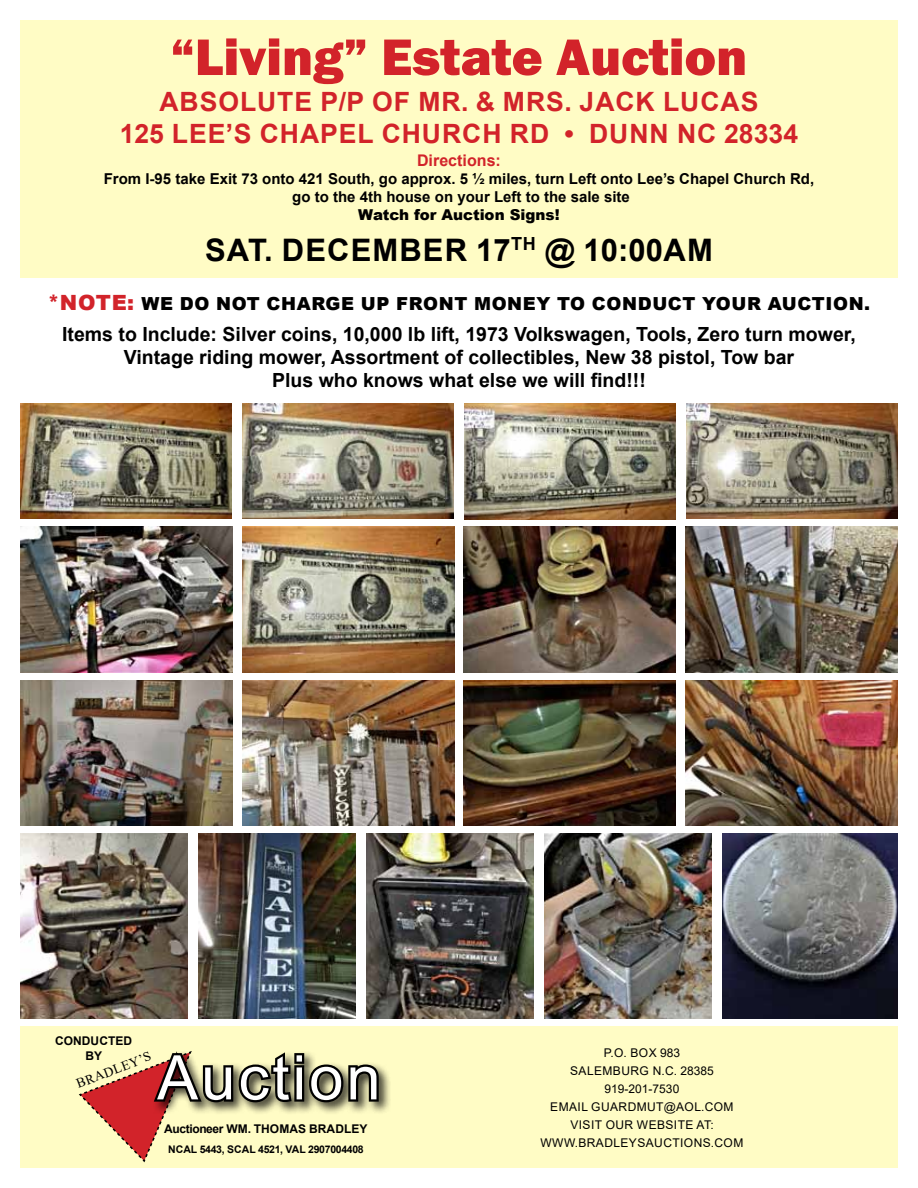
<style>
.page{position:relative;width:918px;height:1188px;background:#fff}
.page>*{position:absolute;margin:0;border:0;box-sizing:border-box;transform-origin:0 0}
.t1{font:61.5px "Arial";color:#fff}
.t2{font:800 53.25px "Franklin Gothic";color:#d2232a}
.t3{font:700 31.05px "Arial";letter-spacing:.035em;color:#000}
.t4{font:700 26.55px/32px "Arial";letter-spacing:.035em;color:#d2232a;text-align:center}
.t5{font:700 19.5px/23.4px "Arial";color:#000;text-align:center}
.t6{font:900 18px "Arial";letter-spacing:.035em;color:#000}
.t7{font:700 16.05px "Arial";color:#d2232a}
.t8{font:700 15px/18px "Arial";color:#000;text-align:center}
.t9{font:900 15px "Arial";color:#000}
.t10{font:13.5px "Times New Roman";color:#000}
.t11{font:12px "Arial";letter-spacing:.035em;color:#000}
.t12{font:700 12px/14.4px "Arial";letter-spacing:.005em;color:#000;text-align:center}
.t13{font:12px "Arial";color:#000}
.t14{font:700 10.5px "Arial";letter-spacing:-.03em;color:#000}
.s1{font-size:21px;color:#d2232a}
</style>
<div class="page">
<div style="left:20px;top:20px;width:878px;height:258px;background:#fffcc5"></div>
<div style="left:20px;top:1026px;width:878px;height:142px;background:#fffcc5"></div>
<div style="left:151px;top:1049px;width:240px;height:65px;background:#000;opacity:.75"></div>
<svg style="left:79px;top:1049px;width:302px;height:114px"></svg>
<img style="left:20px;top:404px;width:212px;height:115px">
<img style="left:242px;top:404px;width:212px;height:115px">
<img style="left:464px;top:404px;width:212px;height:115px">
<img style="left:686px;top:404px;width:212px;height:115px">
<img style="left:20px;top:834px;width:168px;height:185px">
<img style="left:198px;top:834px;width:157px;height:184px">
<img style="left:366px;top:834px;width:168px;height:185px">
<img style="left:544px;top:834px;width:168px;height:185px">
<img style="left:20px;top:526px;width:212px;height:146px">
<img style="left:20px;top:680px;width:212px;height:146px">
<img style="left:242px;top:680px;width:212px;height:146px">
<img style="left:464px;top:526px;width:212px;height:146px">
<img style="left:464px;top:680px;width:212px;height:146px">
<img style="left:686px;top:526px;width:212px;height:146px">
<img style="left:686px;top:680px;width:212px;height:146px">
<img style="left:722px;top:834px;width:176px;height:184px">
<img style="left:242px;top:527px;width:212px;height:145px">
<h2 class="t2" style="left:170px;top:23px;width:578px">“Living” Estate Auction</h2>
<h3 class="t4" style="left:120px;top:86px;width:680px">Absolute P/P of Mr. &amp; Mrs. Jack Lucas<br>125 Lee’s Chapel Church Rd • Dunn NC 28334</h3>
<p class="t7" style="left:417px;top:149px;width:85px">Directions:</p>
<p class="t8" style="left:104px;top:170px;width:712px">From I-95 take Exit 73 onto 421 South, go approx. 5 ½ miles, turn Left onto Lee’s Chapel Church Rd, go to the 4th house on your Left to the sale site</p>
<p class="t9" style="left:358px;top:204px;width:203px">WATCH FOR AUCTION SIGNS!</p>
<h3 class="t3" style="left:205px;top:228px;width:483px">sat. December 17<sup>th</sup> @ 10:00am</h3>
<p class="t6" style="left:48px;top:290px;width:824px"><span class="s1">*NOTE:</span> WE DO NOT CHARGE UP FRONT MONEY TO CONDUCT YOU R AUCTION.</p>
<p class="t5" style="left:62px;top:322px;width:795px">Items to Include: Silver coins, 10,000 lb lift, 1973 Volkswagen, Tools, Zero turn mower,<br>Vintage riding mower, Assortment of collectibles, New 38 pistol, Tow bar<br>Plus who knows what else we will find!!!</p>
<p class="t12" style="left:55px;top:1034px;width:79px">conducted by</p>
<p class="t10" style="left:73px;top:1075px;width:81px;rotate:-21deg">Bradley’s</p>
<h1 class="t1" style="left:157px;top:1035px;width:225px">AUCTION</h1>
<p class="t12" style="left:164px;top:1122px;width:205px">Auctioneer WM. Thomas Bradley</p>
<p class="t14" style="left:168px;top:1142px;width:197px">NCAL 5443, scal 4521, Val 2907004408</p>
<p class="t11" style="left:604px;top:1044px;width:78px">P.O. BOX 983</p>
<p class="t11" style="left:570px;top:1062px;width:145px">SALEMBURG N.C. 28385</p>
<p class="t13" style="left:605px;top:1080px;width:76px">919-201-7530</p>
<p class="t11" style="left:550px;top:1098px;width:185px">EMAIL G UARDMUT@AOL.COM</p>
<p class="t11" style="left:570px;top:1116px;width:145px">VISIT OUR WEBSITE AT:</p>
<p class="t11" style="left:541px;top:1134px;width:13px">WWW</p>
<p class="t11" style="left:575px;top:1134px;width:168px">.BRADLEYSAUCTIONS.COM</p>
</div>
